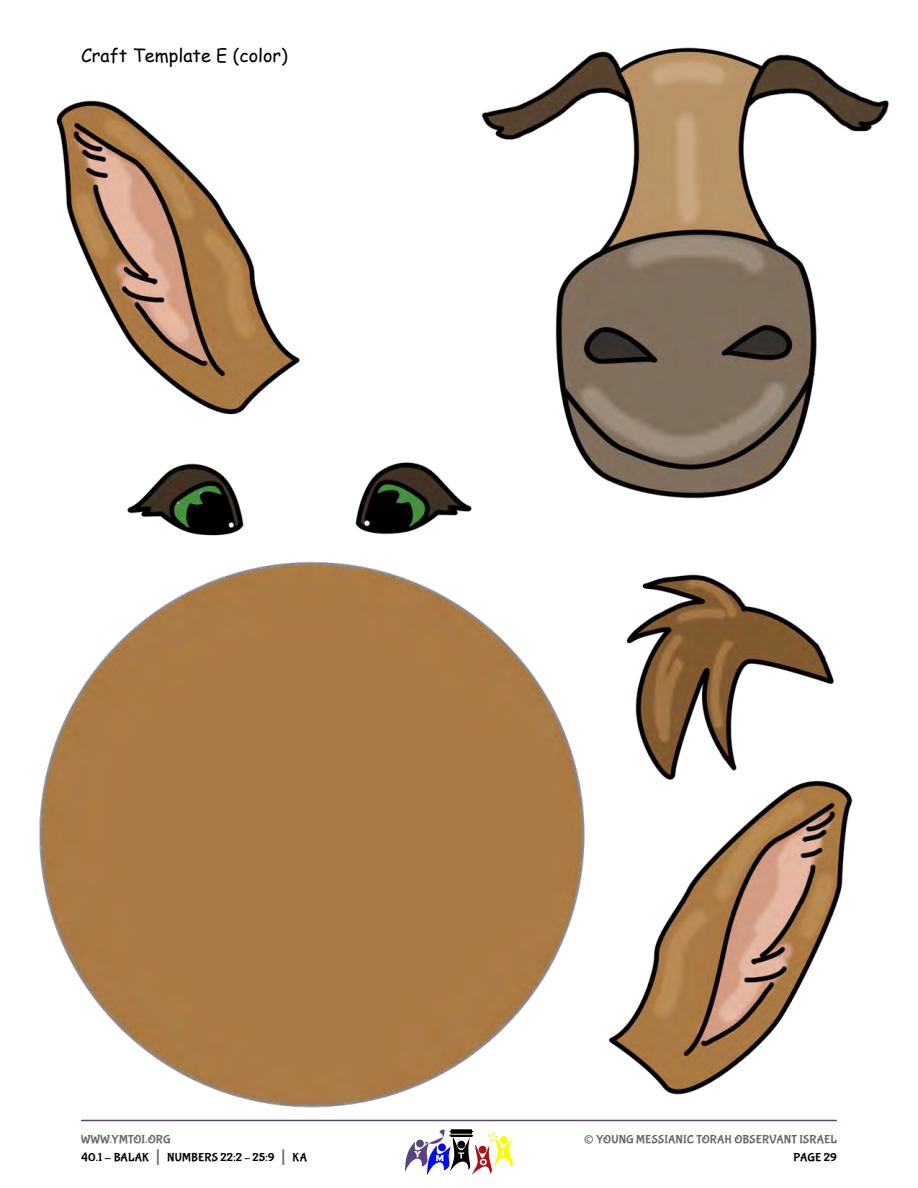
<style>
.page{position:relative;width:918px;height:1188px;background:#fff}
.page>*{position:absolute;margin:0;border:0;box-sizing:border-box;transform-origin:0 0}
.t1{font:27px "Bubblegum Sans";color:#666}
.Body_Text_-_Craft{font:18px "Comic Sans MS";color:#000}
.t2{font:12px/18px "Bubblegum Sans";letter-spacing:.015em;color:#000}
.t3{font:12px "Bubblegum Sans";letter-spacing:.01em;color:#666}
.s1{color:#666}
.s2{font-size:21px;color:#666}
</style>
<div class="page">
<img style="left:39px;top:47px;width:850px;height:1128px">
<p class="Body_Text_-_Craft" style="left:81px;top:42px;width:208px">Craft Template E (color)</p>
<p class="t2" style="left:81px;top:1131px;width:228px"><span class="s1">WWW.YMTOI.ORG<br></span>40.1 - BALAK <span class="s2">|</span> NUMBERS 22:2 – 25:9 <span class="s2">|</span> KA</p>
<h1 class="t1" style="left:584px;top:1124px;width:12px">©</h1>
<p class="t3" style="left:596px;top:1133px;width:242px">YOUNG MESSIANIC TORAH OBSERVANT ISRAEL</p>
<p class="t2" style="left:793px;top:1149px;width:45px">PAGE 29</p>
</div>
